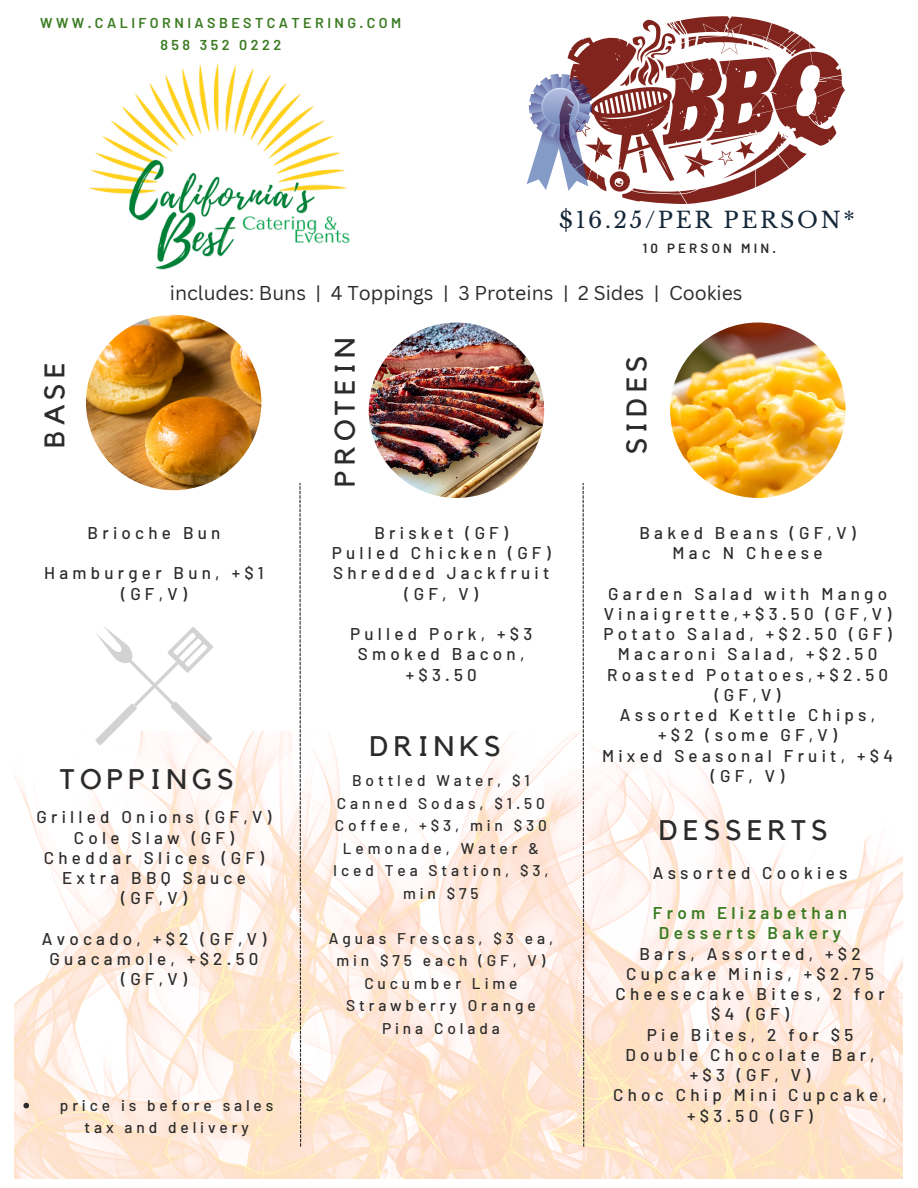
<style>
.page{position:relative;width:918px;height:1188px;background:#fff}
.page>*{position:absolute;margin:0;border:0;box-sizing:border-box;transform-origin:0 0}
.t1{font:28.2px "Kollektif";letter-spacing:.185em;color:#2b2b2b}
.t2{font:22.2px "Libre Baskerville";letter-spacing:.12em;color:#15283a}
.t3{font:19.5px "Canva Sans";color:#2b2b2b}
.t4{font:500 16.95px/20.2px "Barlow";letter-spacing:.25em;color:#2b2b2b;text-align:center}
.t5{font:600 16.95px/20.2px "Barlow";letter-spacing:.25em;color:#3a7b21;text-align:center}
.t6{font:500 15.45px/22.5px "Barlow";letter-spacing:.25em;color:#2b2b2b;text-align:center}
.t7{font:600 14.25px "Barlow";letter-spacing:.24em;color:#3a7b21}
.t8{font:600 13.35px "Barlow";letter-spacing:.24em;color:#2b2b2b}
</style>
<div class="page">
<img style="left:15px;top:731px;width:888px;height:448px">
<svg style="left:299px;top:483px;width:2px;height:664px"></svg>
<img style="left:86px;top:315px;width:175px;height:175px;border-radius:50%">
<img style="left:670px;top:323px;width:176px;height:175px;border-radius:50%">
<img style="left:369px;top:323px;width:175px;height:175px;border-radius:50%">
<img style="left:89px;top:63px;width:261px;height:267px">
<svg style="left:583px;top:483px;width:1px;height:664px"></svg>
<svg style="left:567px;top:16px;width:278px;height:188px"></svg>
<svg style="left:95px;top:626px;width:118px;height:119px"></svg>
<svg style="left:526px;top:74px;width:66px;height:118px"></svg>
<svg style="left:23px;top:1103px;width:6px;height:5px"></svg>
<p class="t7" style="left:40px;top:14px;width:362px">WWW.CALIFORNIASBESTCATERING.COM</p>
<p class="t7" style="left:160px;top:36px;width:122px">858 352 0222</p>
<p class="t2" style="left:559px;top:207px;width:297px">$16.25/PER PERSON*</p>
<p class="t8" style="left:643px;top:239px;width:135px">10 PERSON MIN.</p>
<p class="t3" style="left:170px;top:279px;width:574px">includes: Buns | 4 Toppings | 3 Proteins | 2 Sides | Cookies</p>
<p class="t1" style="left:332px;top:487px;width:151px;rotate:-90deg">PROTEIN</p>
<p class="t1" style="left:42px;top:448px;width:87px;rotate:-90deg">BASE</p>
<p class="t1" style="left:624px;top:454px;width:101px;rotate:-90deg">SIDES</p>
<p class="t4" style="left:88px;top:522px;width:134px">Brioche Bun</p>
<p class="t4" style="left:44px;top:563px;width:221px">Hamburger Bun, +$1</p>
<p class="t4" style="left:121px;top:583px;width:67px">(GF,V)</p>
<p class="t1" style="left:60px;top:766px;width:175px">TOPPINGS</p>
<p class="t4" style="left:37px;top:806px;width:236px">Grilled Onions (GF,V)</p>
<p class="t4" style="left:74px;top:827px;width:162px">Cole Slaw (GF)</p>
<p class="t4" style="left:44px;top:847px;width:222px">Cheddar Slices (GF)</p>
<p class="t4" style="left:62px;top:867px;width:185px">Extra BBQ Sauce (GF,V)</p>
<p class="t4" style="left:42px;top:928px;width:226px">Avocado, +$2 (GF,V)</p>
<p class="t4" style="left:50px;top:948px;width:210px">Guacamole, +$2.50 (GF,V)</p>
<p class="t6" style="left:60px;top:1093px;width:215px">price is before sales tax and delivery</p>
<p class="t4" style="left:374px;top:522px;width:135px">Brisket (GF)</p>
<p class="t4" style="left:332px;top:542px;width:220px">Pulled Chicken (GF)</p>
<p class="t4" style="left:333px;top:563px;width:218px">Shredded Jackfruit (GF, V)</p>
<p class="t4" style="left:350px;top:623px;width:184px">Pulled Pork, +$3</p>
<p class="t4" style="left:358px;top:644px;width:168px">Smoked Bacon, +$3.50</p>
<p class="t1" style="left:370px;top:733px;width:133px">DRINKS</p>
<p class="t6" style="left:352px;top:769px;width:179px">Bottled Water, $1</p>
<p class="t6" style="left:337px;top:792px;width:209px">Canned Sodas, $1.50</p>
<p class="t6" style="left:335px;top:814px;width:214px">Coffee, +$3, min $30</p>
<p class="t6" style="left:333px;top:837px;width:217px">Lemonade, Water &amp;<br>Iced Tea Station, $3, min $75</p>
<p class="t6" style="left:329px;top:927px;width:226px">Aguas Frescas, $3 ea, min $75 each (GF, V)</p>
<p class="t6" style="left:364px;top:972px;width:155px">Cucumber Lime</p>
<p class="t6" style="left:346px;top:994px;width:191px">Strawberry Orange</p>
<p class="t6" style="left:382px;top:1017px;width:119px">Pina Colada</p>
<p class="t4" style="left:639px;top:522px;width:218px">Baked Beans (GF,V)</p>
<p class="t4" style="left:673px;top:542px;width:152px">Mac N Cheese</p>
<p class="t4" style="left:604px;top:583px;width:289px;text-align:left">Garden Salad with Mango<br>Vinaigrette,+$3.50 (GF,V)</p>
<p class="t4" style="left:604px;top:623px;width:290px">Potato Salad, +$2.50 (GF)</p>
<p class="t4" style="left:618px;top:644px;width:261px">Macaroni Salad, +$2.50</p>
<p class="t4" style="left:607px;top:664px;width:283px">Roasted Potatoes,+$2.50 (GF,V)</p>
<p class="t4" style="left:620px;top:704px;width:257px">Assorted Kettle Chips, +$2 (some GF,V)</p>
<p class="t4" style="left:602px;top:745px;width:292px">Mixed Seasonal Fruit, +$4 (GF, V)</p>
<p class="t1" style="left:659px;top:817px;width:170px">DESSERTS</p>
<p class="t4" style="left:653px;top:862px;width:196px">Assorted Cookies</p>
<p class="t5" style="left:653px;top:902px;width:196px">From Elizabethan<br>Desserts Bakery</p>
<p class="t4" style="left:639px;top:943px;width:223px">Bars, Assorted, +$2</p>
<p class="t4" style="left:626px;top:963px;width:249px">Cupcake Minis, +$2.75</p>
<p class="t4" style="left:616px;top:983px;width:271px">Cheesecake Bites, 2 for $4 (GF)</p>
<p class="t4" style="left:647px;top:1024px;width:208px">Pie Bites, 2 for $5</p>
<p class="t4" style="left:625px;top:1044px;width:251px">Double Chocolate Bar, +$3 (GF, V)</p>
<p class="t4" style="left:613px;top:1084px;width:275px">Choc Chip Mini Cupcake, +$3.50 (GF)</p>
</div>
